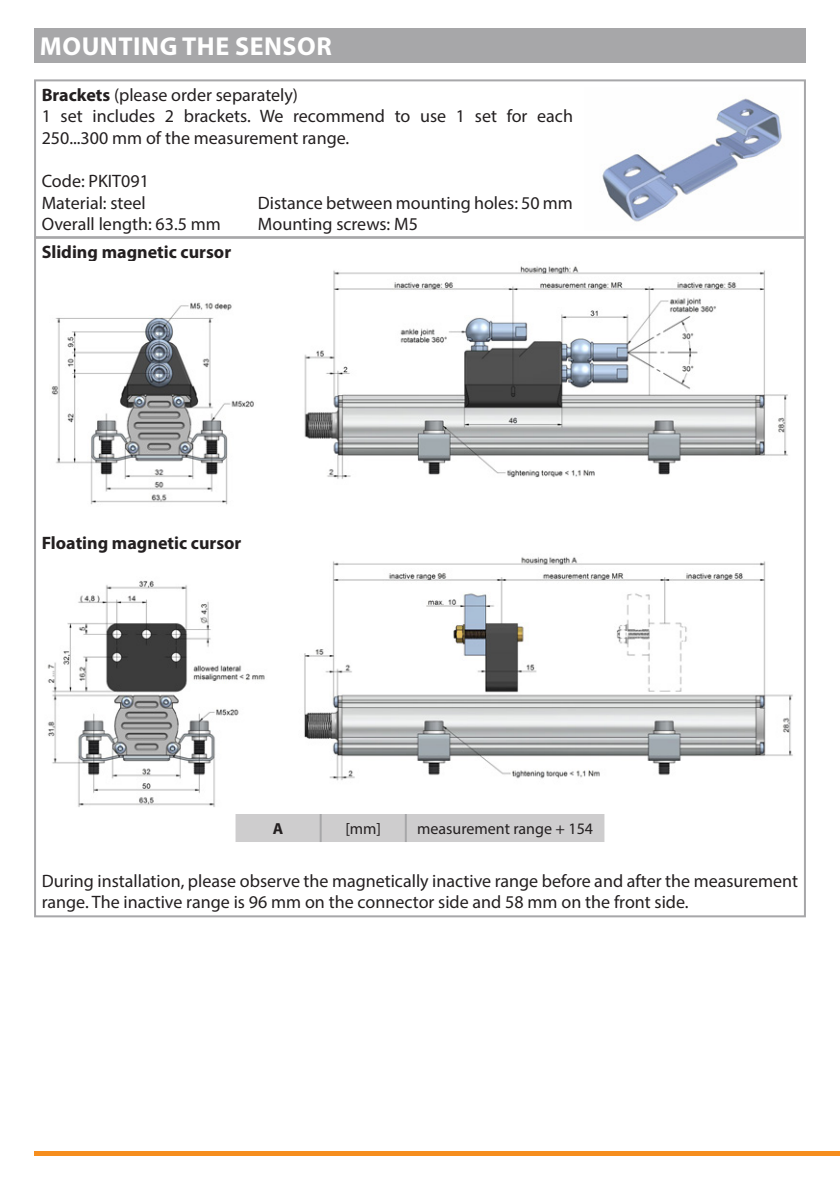
<style>
.page{position:relative;width:840px;height:1191px;background:#fff}
.page>*{position:absolute;margin:0;border:0;box-sizing:border-box;transform-origin:0 0}
.t1{font:700 26px "Myriad Pro";letter-spacing:.02em;color:#fff}
.t2{font:18px/21.6px "Myriad Pro";color:#231f20}
.t3{font:700 18px "Myriad Pro";color:#231f20}
.t4{font:16px "Myriad Pro";color:#231f20}
.t5{font:700 16px "Myriad Pro";color:#231f20}
.s1{font-weight:700}
</style>
<div class="page">
<div style="left:34px;top:28px;width:771px;height:34px;background:#a7a7a9"></div>
<div style="left:34px;top:79px;width:771px;height:159px;border:2px solid #a7a7a9"></div>
<img style="left:602px;top:98px;width:180px;height:124px">
<img style="left:51px;top:266px;width:737px;height:239px">
<img style="left:47px;top:557px;width:746px;height:250px">
<div style="left:235px;top:814px;width:369px;height:28px;background:#cecdce"></div>
<hr style="left:319px;top:814px;width:2px;height:28px;background:#a7a7a9">
<hr style="left:404px;top:814px;width:2px;height:28px;background:#a7a7a9">
<hr style="left:34px;top:1151px;width:805px;height:4px;background:#f68e1e">
<p class="t1" style="left:40px;top:29px;width:293px">MOUNTING THE SENSOR</p>
<p class="t2" style="left:42px;top:83px;width:258px"><span class="s1">Brackets</span> (please order separately)</p>
<p class="t2" style="left:42px;top:105px;width:532px">1 set includes 2 brackets. We recommend to use 1 set for each<br>250...300 mm of the measurement range.</p>
<p class="t2" style="left:42px;top:170px;width:109px">Code: PKIT091</p>
<p class="t2" style="left:42px;top:191px;width:105px">Material: steel</p>
<p class="t2" style="left:258px;top:191px;width:316px">Distance between mounting holes: 50 mm</p>
<p class="t2" style="left:42px;top:213px;width:181px">Overall length: 63.5 mm</p>
<p class="t2" style="left:258px;top:213px;width:161px">Mounting screws: M5</p>
<p class="t3" style="left:42px;top:240px;width:191px">Sliding magnetic cursor</p>
<p class="t3" style="left:42px;top:531px;width:201px">Floating magnetic cursor</p>
<p class="t5" style="left:273px;top:818px;width:12px">A</p>
<p class="t4" style="left:345px;top:818px;width:37px">[mm]</p>
<p class="t4" style="left:417px;top:818px;width:177px">measurement range + 154</p>
<p class="t2" style="left:42px;top:869px;width:757px">During installation, please observe the magnetically inactive range before and after the measurement range. The inactive range is 96 mm on the connector side and 58 mm on the front side.</p>
</div>
